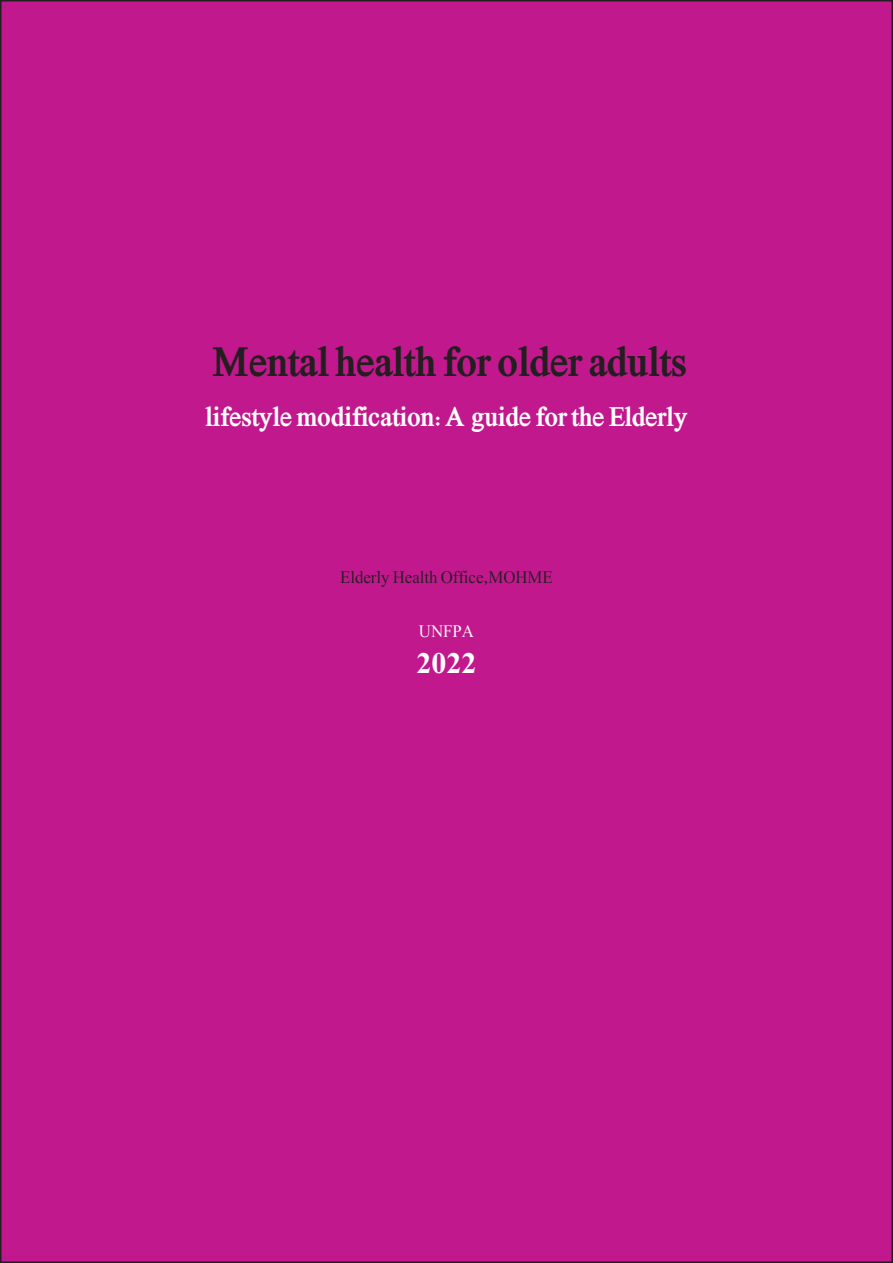
<style>
.page{position:relative;width:893px;height:1263px;background:#fff}
.page>*{position:absolute;margin:0;border:0;box-sizing:border-box;transform-origin:0 0}
.matn{font:700 45.75px "w Nazanin";color:#231f20}
.matn-2{font:700 30px "w Nazanin";color:#fff}
.matn-3{font:900 30px "w Nazanin";color:#fff}
.matn-4{font:21px "w Nazanin";color:#231f20}
.matn-5{font:21px "w Nazanin";color:#fff}
</style>
<div class="page">
<div style="left:1px;top:1px;width:891px;height:1261px;background:#c2188d"></div>
<p class="matn" style="left:213px;top:332px;width:476px">Mentalhealthforolderadults</p>
<p class="matn-2" style="left:205px;top:398px;width:484px">lifestylemodification A: guidefortheElderly</p>
<p class="matn-4" style="left:340px;top:564px;width:214px">ElderlyHealthOffice,MOHME</p>
<p class="matn-5" style="left:419px;top:618px;width:57px">UNFPA</p>
<p class="matn-3" style="left:416px;top:644px;width:61px">2022</p>
</div>
